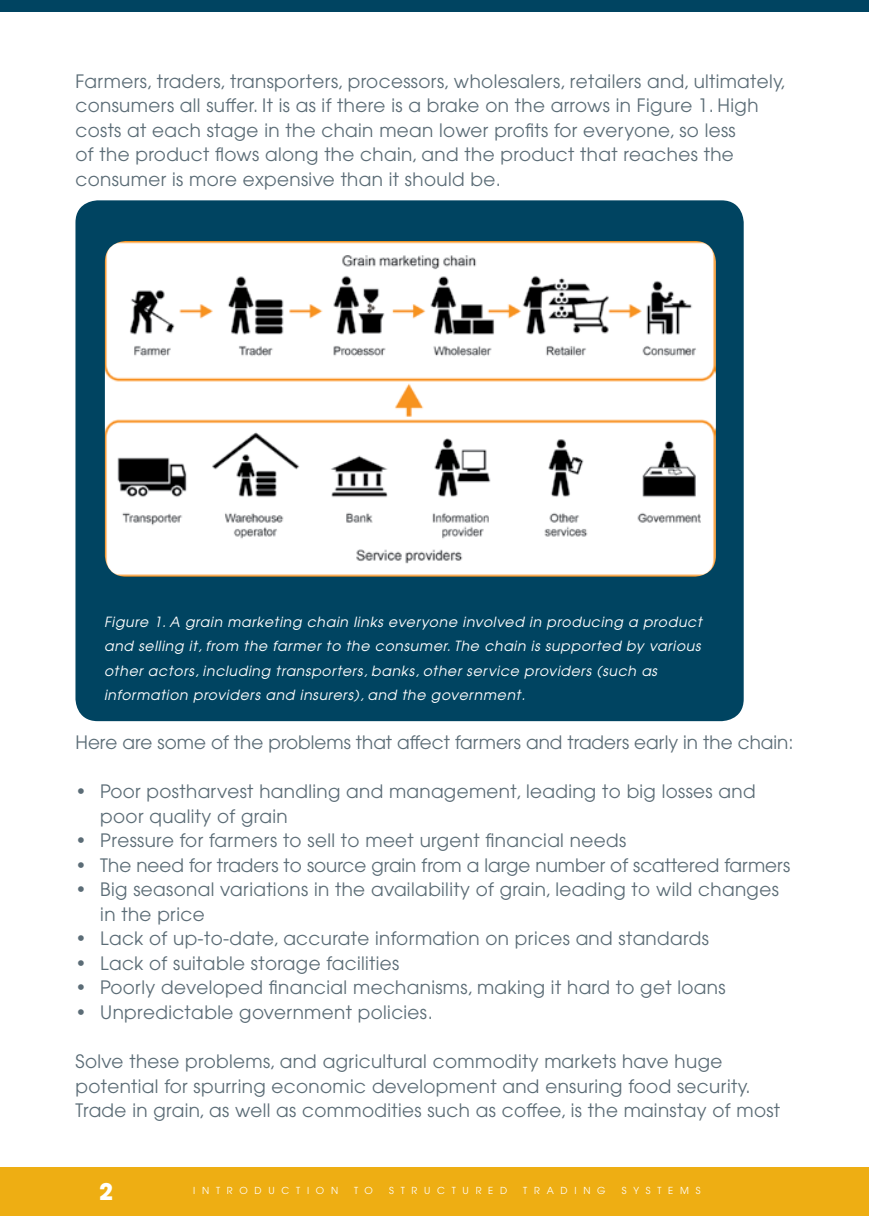
<style>
.page{position:relative;width:869px;height:1216px;background:#fff}
.page>*{position:absolute;margin:0;border:0;box-sizing:border-box;transform-origin:0 0}
.t1{font:700 22.75px "Avant Garde";color:#fff}
.t2{font:18.38px/24.5px "Avant Garde";letter-spacing:.02em;color:#5b6c76}
.t3{font:18.38px "Avant Garde";color:#5b6c76}
.t4{font:italic 14px/24.5px "Avant Garde";letter-spacing:.05em;color:#fff}
.t5{font:9.62px "Avant Garde";color:#fff}
</style>
<div class="page">
<div style="left:0;top:1167px;width:868px;height:48px;background:#eeae13"></div>
<div style="left:75px;top:200px;width:668px;height:521px;background:#004461;border-radius:22px"></div>
<img style="left:105px;top:241px;width:610px;height:335px">
<div style="left:0;top:0;width:868px;height:12px;background:#004461"></div>
<p class="t2" style="left:75px;top:69px;width:712px">Farmers, traders, transporters, processors, wholesalers, retailers and, ultimately, consumers all suffer. It is as if there is a brake on the arrows in Figure 1. High costs at each stage in the chain mean lower profits for everyone, so less<br>of the product flows along the chain, and the product that reaches the consumer is more expensive than it should be.</p>
<p class="t4" style="left:104px;top:609px;width:599px">Figure 1. A grain marketing chain links everyone involved in producing a product and selling it, from the farmer to the consumer. The chain is supported by various other actors, including transporters, banks, other service providers (such as information providers and insurers), and the government.</p>
<p class="t3" style="left:75px;top:731px;width:719px">Here are some of the problems that affect farmers and traders early in the chain:</p>
<p class="t2" style="left:100px;top:779px;width:656px;text-indent:-25px">• Poor postharvest handling and management, leading to big losses and poor quality of grain</p>
<p class="t2" style="left:75px;top:828px;width:552px">• Pressure for farmers to sell to meet urgent financial needs</p>
<p class="t3" style="left:75px;top:854px;width:716px">• The need for traders to source grain from a large number of scattered farmers</p>
<p class="t2" style="left:100px;top:877px;width:679px;text-indent:-25px">• Big seasonal variations in the availability of grain, leading to wild changes in the price</p>
<p class="t2" style="left:75px;top:926px;width:634px">• Lack of up-to-date, accurate information on prices and standards</p>
<p class="t2" style="left:75px;top:950px;width:325px">• Lack of suitable storage facilities</p>
<p class="t2" style="left:75px;top:975px;width:651px">• Poorly developed financial mechanisms, making it hard to get loans</p>
<p class="t2" style="left:75px;top:999px;width:359px">• Unpredictable government policies.</p>
<p class="t2" style="left:75px;top:1048px;width:705px">Solve these problems, and agricultural commodity markets have huge potential for spurring economic development and ensuring food security.<br>Trade in grain, as well as commodities such as coffee, is the mainstay of most</p>
<p class="t1" style="left:99px;top:1176px;width:16px">2</p>
<p class="t5" style="left:193px;top:1185px;width:23px">I ntroduction</p>
<p class="t5" style="left:354px;top:1185px;width:11px">to</p>
<p class="t5" style="left:389px;top:1185px;width:13px">structured</p>
<p class="t5" style="left:523px;top:1185px;width:13px">trading</p>
<p class="t5" style="left:621px;top:1185px;width:36px">systems</p>
</div>
